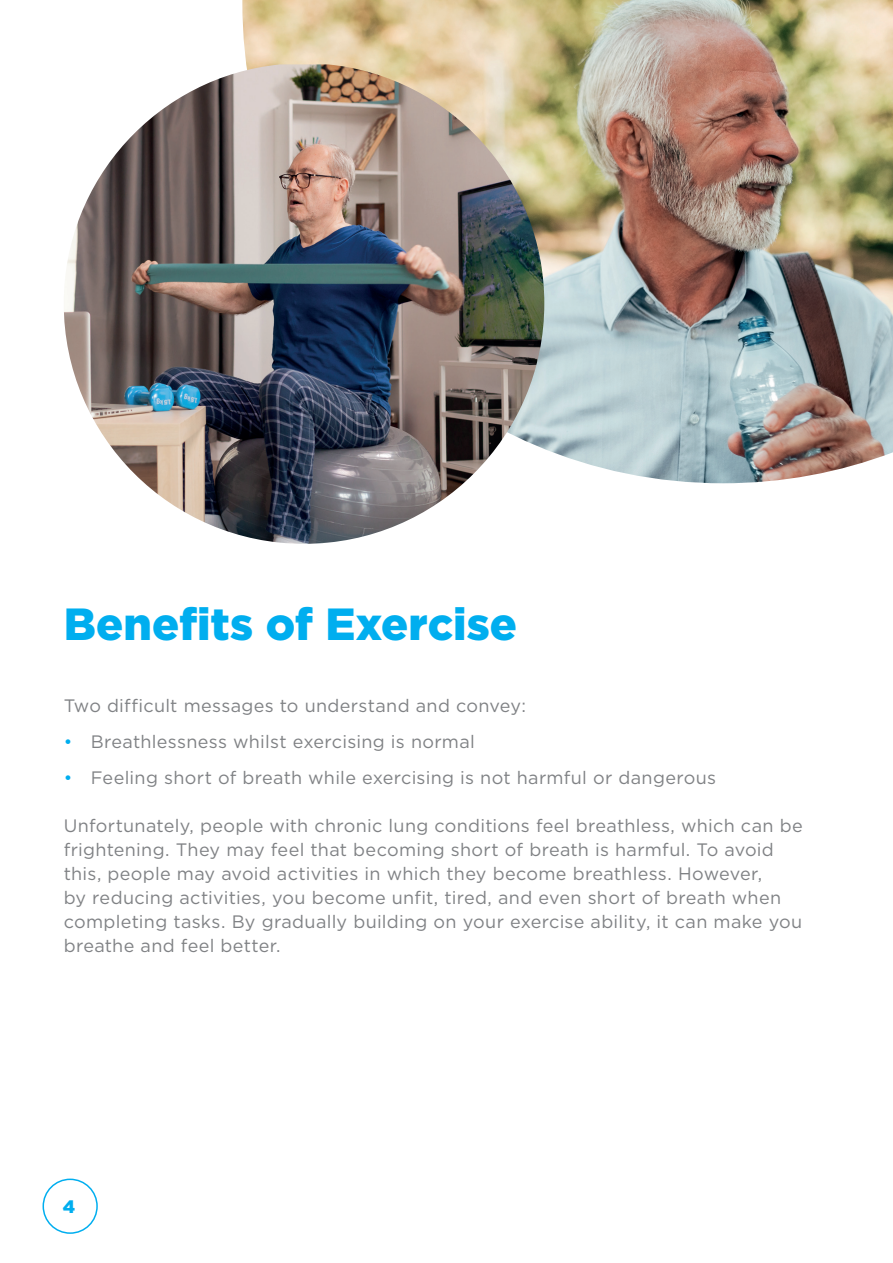
<style>
.page{position:relative;width:893px;height:1263px;background:#fff}
.page>*{position:absolute;margin:0;border:0;box-sizing:border-box;transform-origin:0 0}
.t1{font:900 45px "Gotham";color:#00aeef}
.t2{font:18px/24px "Gotham";letter-spacing:.015em;color:#808285}
.t3{font:900 18px "Gotham";color:#00aeef}
.s1{color:#00aeef}
</style>
<div class="page">
<img style="left:242px;top:0;width:651px;height:483px">
<img style="left:64px;top:64px;width:480px;height:480px">
<div style="left:43px;top:1178px;width:55px;height:56px;border:2px solid #00aeef;border-radius:50%"></div>
<h1 class="t1" style="left:64px;top:598px;width:455px">Benefits of Exercise</h1>
<p class="t2" style="left:64px;top:693px;width:464px">Two difficult messages to understand and convey:</p>
<p class="t2" style="left:64px;top:729px;width:413px"><span class="s1">•</span> Breathlessness whilst exercising is normal</p>
<p class="t2" style="left:64px;top:765px;width:654px"><span class="s1">•</span> Feeling short of breath while exercising is not harmful or dangerous</p>
<p class="t2" style="left:64px;top:813px;width:740px">Unfortunately, people with chronic lung conditions feel breathless, which can be frightening. They may feel that becoming short of breath is harmful. To avoid this, people may avoid activities in which they become breathless. However,<br>by reducing activities, you become unfit, tired, and even short of breath when completing tasks. By gradually building on your exercise ability, it can make you breathe and feel better.</p>
<p class="t3" style="left:63px;top:1196px;width:14px">4</p>
</div>
